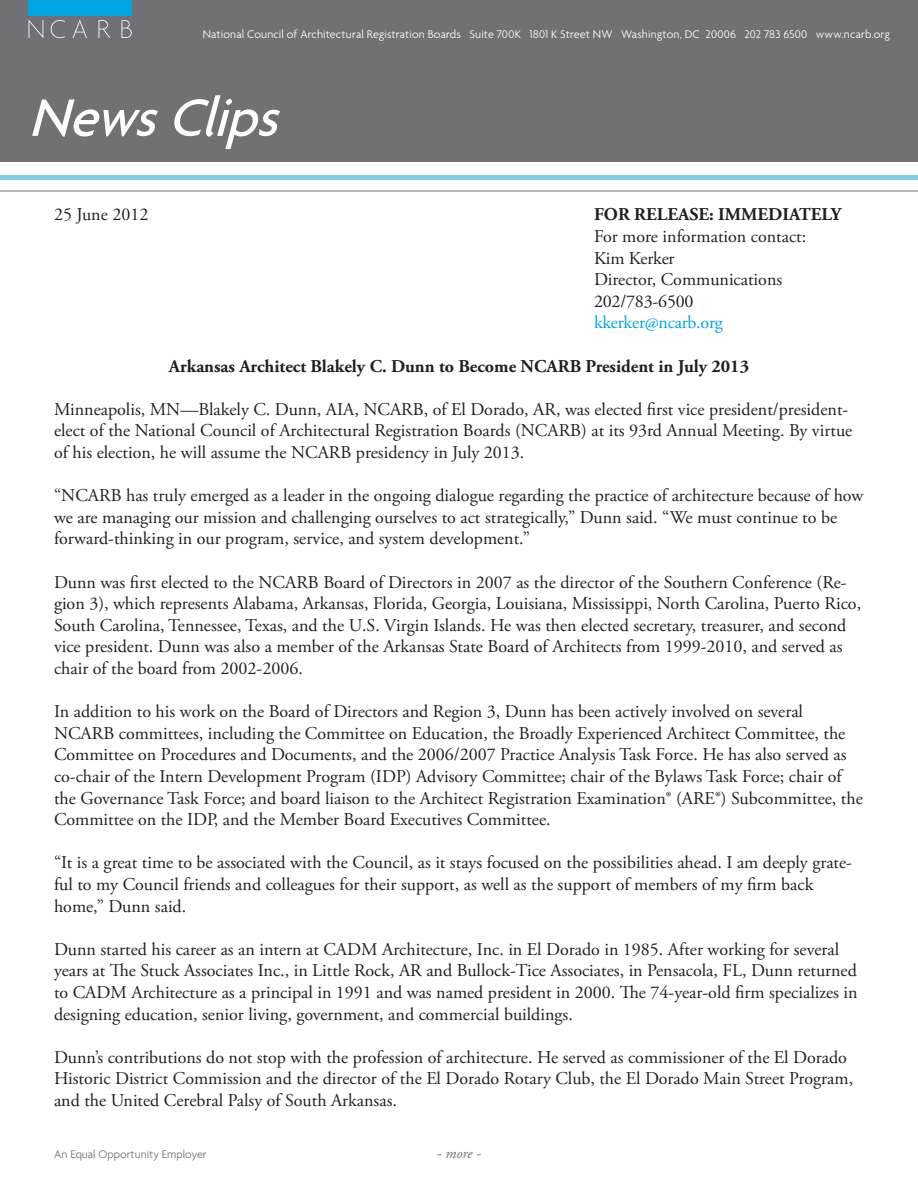
<style>
.page{position:relative;width:918px;height:1188px;background:#fff}
.page>*{position:absolute;margin:0;border:0;box-sizing:border-box;transform-origin:0 0}
.t1{font:italic 57px "Friz Quadrata Std";color:#fff}
.t2{font:italic 500 57px "Agenda";color:#fff}
.t3{font:18px/21.6px "Adobe Garamond Pro";color:#231f20}
.t4{font:700 18px "Adobe Garamond Pro";color:#231f20}
.t5{font:18px "Adobe Garamond Pro";letter-spacing:-.01em;color:#00a5e3}
.t6{font:italic 15px "Adobe Garamond Pro";color:#717073}
.t7{font:12px "Adobe Garamond Pro";color:#fff}
.t8{font:300 12px "Agenda";letter-spacing:.01em;color:#fff}
.t9{font:300 12px "Agenda";color:#717073}
</style>
<div class="page">
<div style="left:0;top:0;width:918px;height:162px;background:#717074"></div>
<div style="left:28px;top:0;width:104px;height:15px;background:#00a5e3"></div>
<svg style="left:29px;top:20px;width:103px;height:18px"></svg>
<div style="left:0;top:175px;width:918px;height:5px;background:#80caf0"></div>
<hr style="left:0;top:190px;width:918px;height:2px;background:#b4b3b7">
<p class="t8" style="left:317px;top:28px;width:254px">hi ectural Registration Boards Suite 7 0K 1801 St</p>
<p class="t8" style="left:586px;top:28px;width:17px">t N</p>
<p class="t8" style="left:642px;top:28px;width:52px">hin ton, D</p>
<p class="t8" style="left:750px;top:28px;width:112px">02 783 6500 www.nca</p>
<p class="t7" style="left:203px;top:27px;width:689px">National Council of Architectural Registration Boards Suite 700K 1801 K Street NW Washington, DC 20006 202 783 6500 www.ncarb.org</p>
<p class="t1" style="left:28px;top:83px;width:292px">NewsClips</p>
<p class="t2" style="left:133px;top:87px;width:163px">sClips</p>
<p class="t3" style="left:54px;top:205px;width:96px">25 June 2012</p>
<p class="t4" style="left:594px;top:204px;width:249px">FOR RELEASE: IMMEDIATELY</p>
<p class="t3" style="left:594px;top:226px;width:214px">For more information contact:</p>
<p class="t3" style="left:594px;top:248px;width:82px">Kim Kerker</p>
<p class="t3" style="left:594px;top:269px;width:190px">Director, Communications<br>202/783-6500</p>
<p class="t5" style="left:594px;top:312px;width:130px">kkerker@ncarb.org</p>
<p class="t4" style="left:169px;top:355px;width:582px">Arkansas Architect Blakely C. Dunn to Become NCARB President in July 2013</p>
<p class="t3" style="left:54px;top:399px;width:800px">Minneapolis, MN—Blakely C. Dunn, AIA, NCARB, of El Dorado, AR, was elected first vice president/president&shy;elect of the National Council of Architectural Registration Boards (NCARB) at its 93rd Annual Meeting. By virtue of his election, he will assume the NCARB presidency in July 2013.</p>
<p class="t3" style="left:54px;top:485px;width:811px">“NCARB has truly emerged as a leader in the ongoing dialogue regarding the practice of architecture because of how we are managing our mission and challenging ourselves to act strategically,” Dunn said. “We must continue to be forward-thinking in our program, service, and system development.”</p>
<p class="t3" style="left:54px;top:572px;width:809px">Dunn was first elected to the NCARB Board of Directors in 2007 as the director of the Southern Conference (Re&shy;gion 3), which represents Alabama, Arkansas, Florida, Georgia, Louisiana, Mississippi, North Carolina, Puerto Rico, South Carolina, Tennessee, Texas, and the U.S. Virgin Islands. He was then elected secretary, treasurer, and second vice president. Dunn was also a member of the Arkansas State Board of Architects from 1999-2010, and served as chair of the board from 2002-2006.</p>
<p class="t3" style="left:54px;top:701px;width:810px">In addition to his work on the Board of Directors and Region 3, Dunn has been actively involved on several NCARB committees, including the Committee on Education, the Broadly Experienced Architect Committee, the Committee on Procedures and Documents, and the 2006/2007 Practice Analysis Task Force. He has also served as co-chair of the Intern Development Program (IDP) Advisory Committee; chair of the Bylaws Task Force; chair of the Governance Task Force; and board liaison to the Architect Registration Examination® (ARE®) Subcommittee, the Committee on the IDP, and the Member Board Executives Committee.</p>
<p class="t3" style="left:54px;top:853px;width:800px">“It is a great time to be associated with the Council, as it stays focused on the possibilities ahead. I am deeply grate&shy;ful to my Council friends and colleagues for their support, as well as the support of members of my firm back home,” Dunn said.</p>
<p class="t3" style="left:54px;top:939px;width:805px">Dunn started his career as an intern at CADM Architecture, Inc. in El Dorado in 1985. After working for several years at The Stuck Associates Inc., in Little Rock, AR and Bullock-Tice Associates, in Pensacola, FL, Dunn returned to CADM Architecture as a principal in 1991 and was named president in 2000. The 74-year-old firm specializes in designing education, senior living, government, and commercial buildings.</p>
<p class="t3" style="left:54px;top:1047px;width:801px">Dunn’s contributions do not stop with the profession of architecture. He served as commissioner of the El Dorado<br>Historic District Commission and the director of the El Dorado Rotary Club, the El Dorado Main Street Program, and the United Cerebral Palsy of South Arkansas.</p>
<p class="t9" style="left:54px;top:1148px;width:154px">An Equal Opportunity Employer</p>
<p class="t6" style="left:437px;top:1144px;width:46px">- more -</p>
</div>
